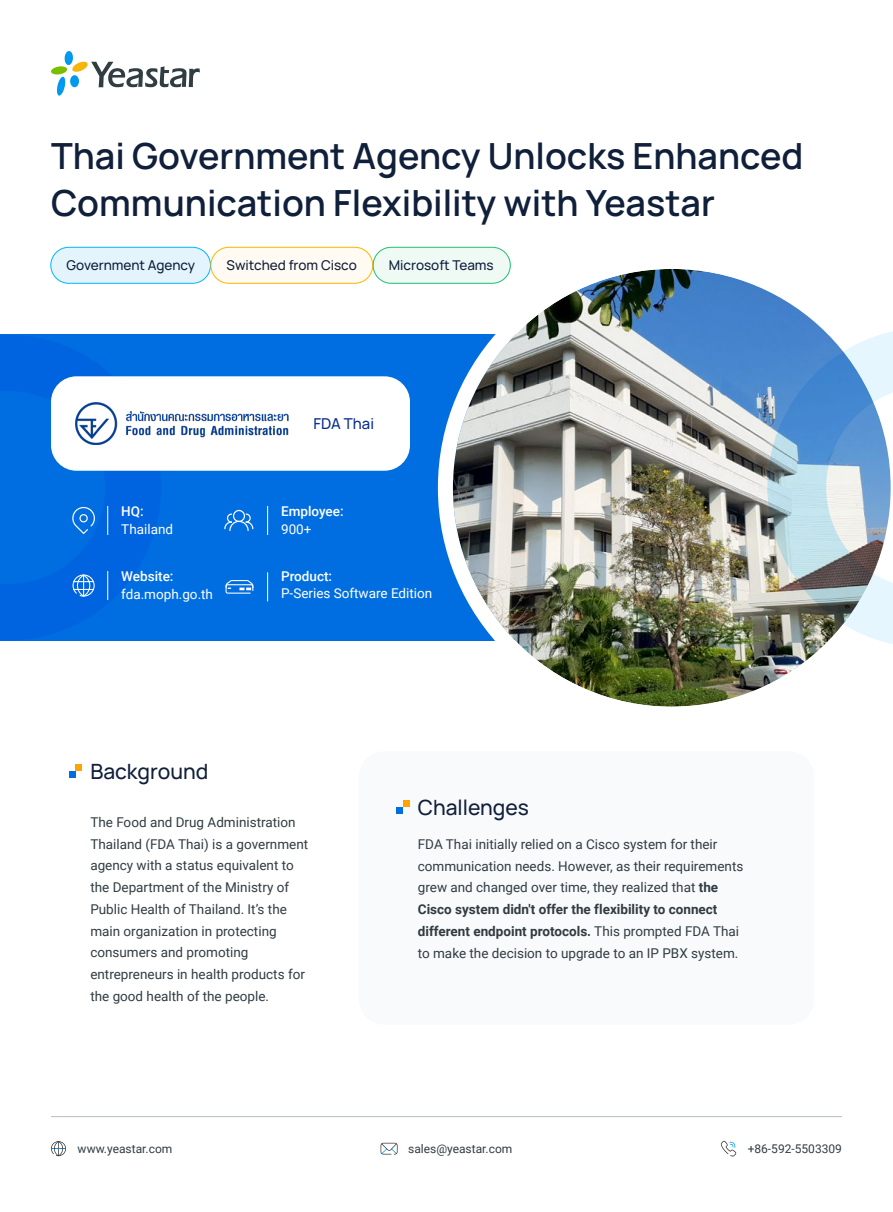
<style>
.page{position:relative;width:893px;height:1212px;background:#fff}
.page>*{position:absolute;margin:0;border:0;box-sizing:border-box;transform-origin:0 0}
.t1{font:600 36px/46.8px "Manrope";color:#101f3a}
.正文一级标题{font:500 21px "Manrope";color:#101f3a}
.小点标题{font:500 15px "Manrope";color:#0a2e8c}
.正文{font:13.5px/21.8px "Roboto";color:#303c42}
.正文-2{font:13.5px "Roboto";color:#fff}
.正文一级标题-2{font:500 13.5px "Manrope";color:#101f3a}
.小点二级标题{font:500 13.5px "Roboto";color:#fff}
.联系方式{font:12px "Roboto";color:#303c42}
.s1{font-weight:700}
</style>
<div class="page">
<div style="left:0;top:334px;width:708px;height:307px;background:#006ee1"></div>
<svg style="left:51px;top:51px;width:149px;height:45px"></svg>
<div style="left:359px;top:751px;width:455px;height:274px;background:#f7f9fa;border-radius:26px"></div>
<div style="left:51px;top:376px;width:359px;height:95px;background:#fff;border-radius:26px"></div>
<svg style="left:72px;top:507px;width:23px;height:27px"></svg>
<svg style="left:107px;top:506px;width:1px;height:29px"></svg>
<svg style="left:107px;top:571px;width:1px;height:29px"></svg>
<svg style="left:224px;top:510px;width:29px;height:21px"></svg>
<svg style="left:267px;top:506px;width:1px;height:29px"></svg>
<svg style="left:267px;top:572px;width:1px;height:29px"></svg>
<hr style="left:51px;top:1116px;width:791px;height:1px;background:#b7bbc4">
<svg style="left:69px;top:764px;width:13px;height:13px"></svg>
<svg style="left:397px;top:801px;width:12px;height:12px"></svg>
<img style="left:438px;top:254px;width:455px;height:453px">
<svg style="left:720px;top:1141px;width:16px;height:15px"></svg>
<svg style="left:51px;top:1141px;width:15px;height:15px"></svg>
<svg style="left:381px;top:1143px;width:17px;height:11px"></svg>
<div style="left:51px;top:247px;width:159px;height:36px;background:#e4f4fd;border-radius:18px"></div>
<div style="left:211px;top:247px;width:162px;height:36px;background:#fffbf2;border-radius:18px"></div>
<div style="left:373px;top:247px;width:137px;height:36px;background:#effaf5;border-radius:18px"></div>
<div style="left:51px;top:247px;width:160px;height:36px;border:1px solid #00b7ff;border-radius:18px"></div>
<div style="left:211px;top:247px;width:162px;height:36px;border:1px solid #ffb400;border-radius:18px"></div>
<div style="left:373px;top:247px;width:137px;height:36px;border:1px solid #21bf73;border-radius:18px"></div>
<img style="left:75px;top:403px;width:213px;height:41px">
<svg style="left:226px;top:580px;width:27px;height:14px"></svg>
<svg style="left:73px;top:574px;width:22px;height:22px"></svg>
<p class="t1" style="left:51px;top:131px;width:754px">Thai Government Agency Unlocks Enhanced<br>Communication Flexibility with Yeastar</p>
<p class="正文一级标题-2" style="left:67px;top:256px;width:130px">Government Agency</p>
<p class="正文一级标题-2" style="left:227px;top:256px;width:132px">Switched from Cisco</p>
<p class="正文一级标题-2" style="left:389px;top:256px;width:106px">Microsoft Teams</p>
<p class="小点标题" style="left:314px;top:413px;width:62px">FDA Thai</p>
<p class="小点二级标题" style="left:121px;top:502px;width:24px">HQ:</p>
<p class="小点二级标题" style="left:281px;top:502px;width:64px">Employee:</p>
<p class="正文-2" style="left:121px;top:520px;width:53px">Thailand</p>
<p class="正文-2" style="left:281px;top:520px;width:32px">900+</p>
<p class="小点二级标题" style="left:121px;top:567px;width:54px">Website:</p>
<p class="小点二级标题" style="left:281px;top:567px;width:53px">Product:</p>
<p class="正文-2" style="left:121px;top:585px;width:93px">fda.moph.go.th</p>
<p class="正文-2" style="left:281px;top:584px;width:153px">P-Series Software Edition</p>
<p class="正文一级标题" style="left:90px;top:756px;width:120px">Background</p>
<p class="正文" style="left:90px;top:811px;width:219px">The Food and Drug Administration<br>Thailand (FDA Thai) is a government agency with a status equivalent to the Department of the Ministry of<br>Public Health of Thailand. It’s the main organization in protecting consumers and promoting entrepreneurs in health products for the good health of the people.</p>
<p class="正文一级标题" style="left:418px;top:792px;width:113px">Challenges</p>
<p class="正文" style="left:418px;top:833px;width:327px">FDA Thai initially relied on a Cisco system for their communication needs. However, as their requirements grew and changed over time, they realized that <span class="s1">the Cisco system didn't offer the flexibility to connect different endpoint protocols.</span> This prompted FDA Thai to make the decision to upgrade to an IP PBX system.</p>
<p class="联系方式" style="left:78px;top:1140px;width:96px">www.yeastar.com</p>
<p class="联系方式" style="left:408px;top:1140px;width:106px">sales@yeastar.com</p>
<p class="联系方式" style="left:748px;top:1140px;width:96px">+86-592-5503309</p>
</div>
